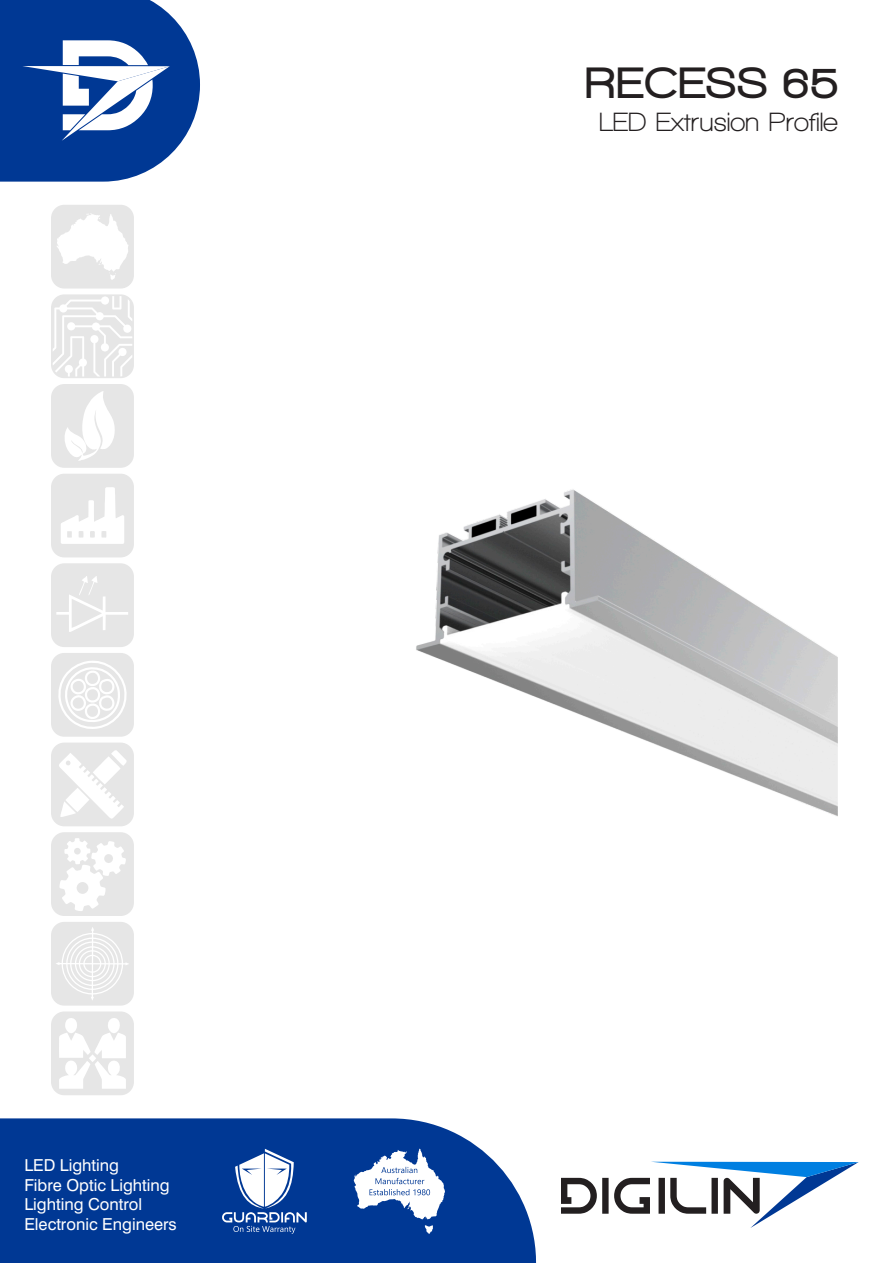
<style>
.page{position:relative;width:893px;height:1263px;background:#fff}
.page>*{position:absolute;margin:0;border:0;box-sizing:border-box;transform-origin:0 0}
.t1{font:900 45px "Walkway";letter-spacing:.05em;color:#231f20}
.t2{font:700 27px "Walkway";color:#231f20}
.t3{font:16.5px/19.8px "Swiss 721 BT";color:#fff}
</style>
<div class="page">
<svg style="left:0;top:1118px;width:537px;height:145px;background:#13479c"></svg>
<svg style="left:0;top:0;width:200px;height:182px"></svg>
<svg style="left:561px;top:1162px;width:298px;height:66px"></svg>
<svg style="left:354px;top:1149px;width:91px;height:85px"></svg>
<svg style="left:222px;top:1149px;width:85px;height:85px"></svg>
<svg style="left:51px;top:474px;width:83px;height:83px"></svg>
<svg style="left:51px;top:205px;width:83px;height:173px"></svg>
<svg style="left:51px;top:384px;width:83px;height:84px"></svg>
<svg style="left:51px;top:1011px;width:83px;height:84px"></svg>
<svg style="left:51px;top:832px;width:83px;height:84px"></svg>
<svg style="left:51px;top:653px;width:83px;height:173px"></svg>
<svg style="left:51px;top:922px;width:83px;height:83px"></svg>
<svg style="left:51px;top:563px;width:83px;height:84px;background:#e8e8e8"></svg>
<img style="left:416px;top:489px;width:422px;height:328px">
<h1 class="t1" style="left:586px;top:59px;width:253px">RECESS 65</h1>
<h2 class="t2" style="left:599px;top:107px;width:240px">LED Extrusion Profile</h2>
<p class="t3" style="left:24px;top:1157px;width:154px">LED Lighting<br>Fibre Optic Lighting<br>Lighting Control<br>Electronic Engineers</p>
</div>
